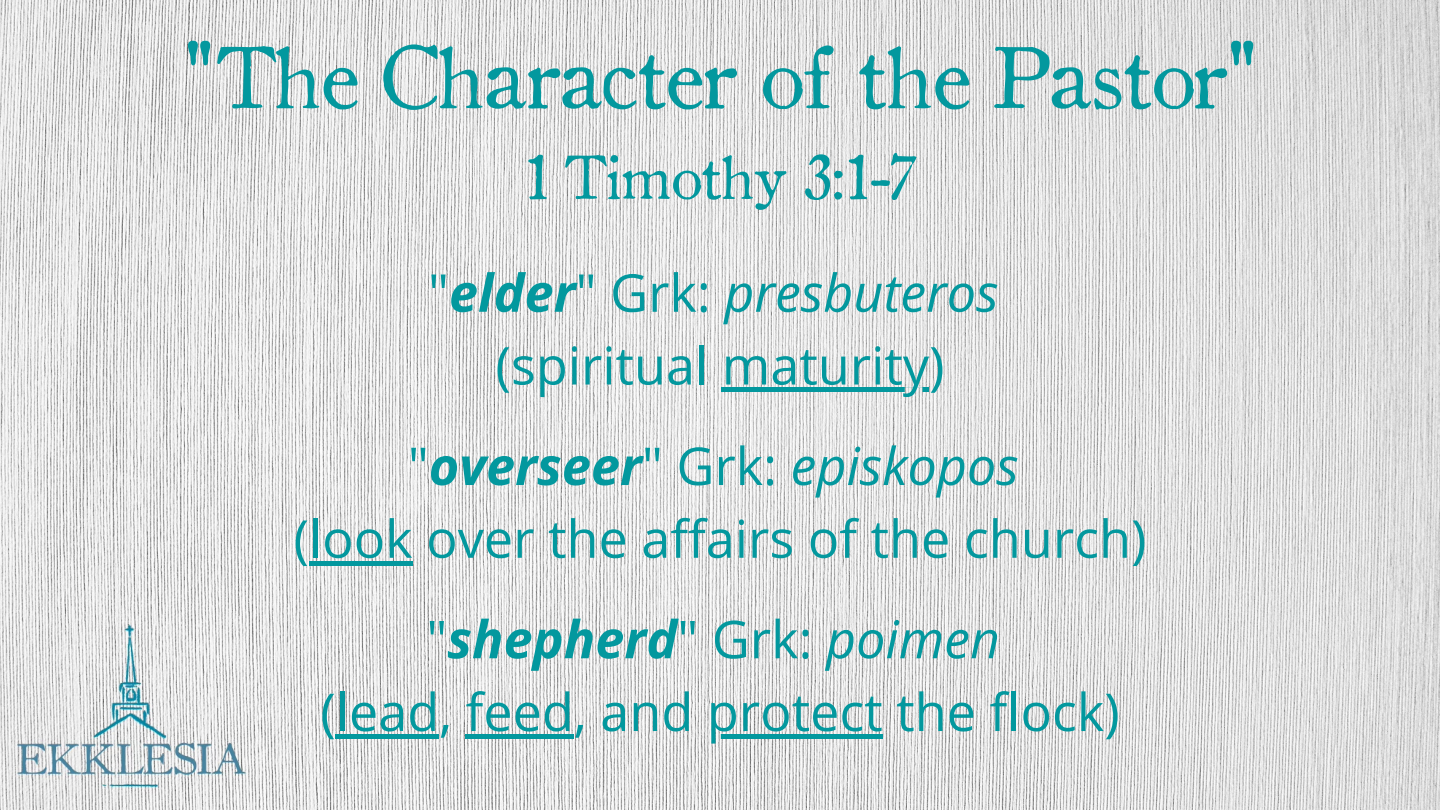
<style>
.page{position:relative;width:1440px;height:810px;background:#fff}
.page>*{position:absolute;margin:0;border:0;box-sizing:border-box;transform-origin:0 0}
.t1{font:85px "Old Style 1 HPLHS";color:#03989e}
.t2{font:60px "Old Style 1 HPLHS";color:#03989e}
.t3{font:52.2px/72.8px "Open Sans";color:#03989e;text-align:center}
.s1{font-weight:700;font-style:italic}
.s2{font-style:italic}
</style>
<div class="page">
<img style="left:0;top:0;width:1440px;height:810px">
<hr style="left:722px;top:388px;width:207px;height:4px;background:#03989e">
<hr style="left:309px;top:561px;width:104px;height:4px;background:#03989e">
<div style="left:336px;top:734px;width:103px;height:5px;background:#03989e"></div>
<div style="left:466px;top:734px;width:108px;height:5px;background:#03989e"></div>
<div style="left:707px;top:734px;width:176px;height:5px;background:#03989e"></div>
<h1 class="t1" style="left:182px;top:14px;width:1077px">"The Character of the Pastor"</h1>
<p class="t2" style="left:525px;top:133px;width:391px">1 Timothy 3:1-7</p>
<p class="t3" style="left:428px;top:255px;width:572px">"<span class="s1">elder</span>" Grk: <span class="s2">presbuteros </span>(spiritual maturity)</p>
<p class="t3" style="left:294px;top:428px;width:854px">"<span class="s1">overseer</span>" Grk: <span class="s2">episkopos<br></span>(look over the affairs of the church)</p>
<p class="t3" style="left:320px;top:602px;width:801px">"<span class="s1">shepherd</span>" Grk: <span class="s2">poimen<br></span>(lead, feed, and protect the flock)</p>
</div>
